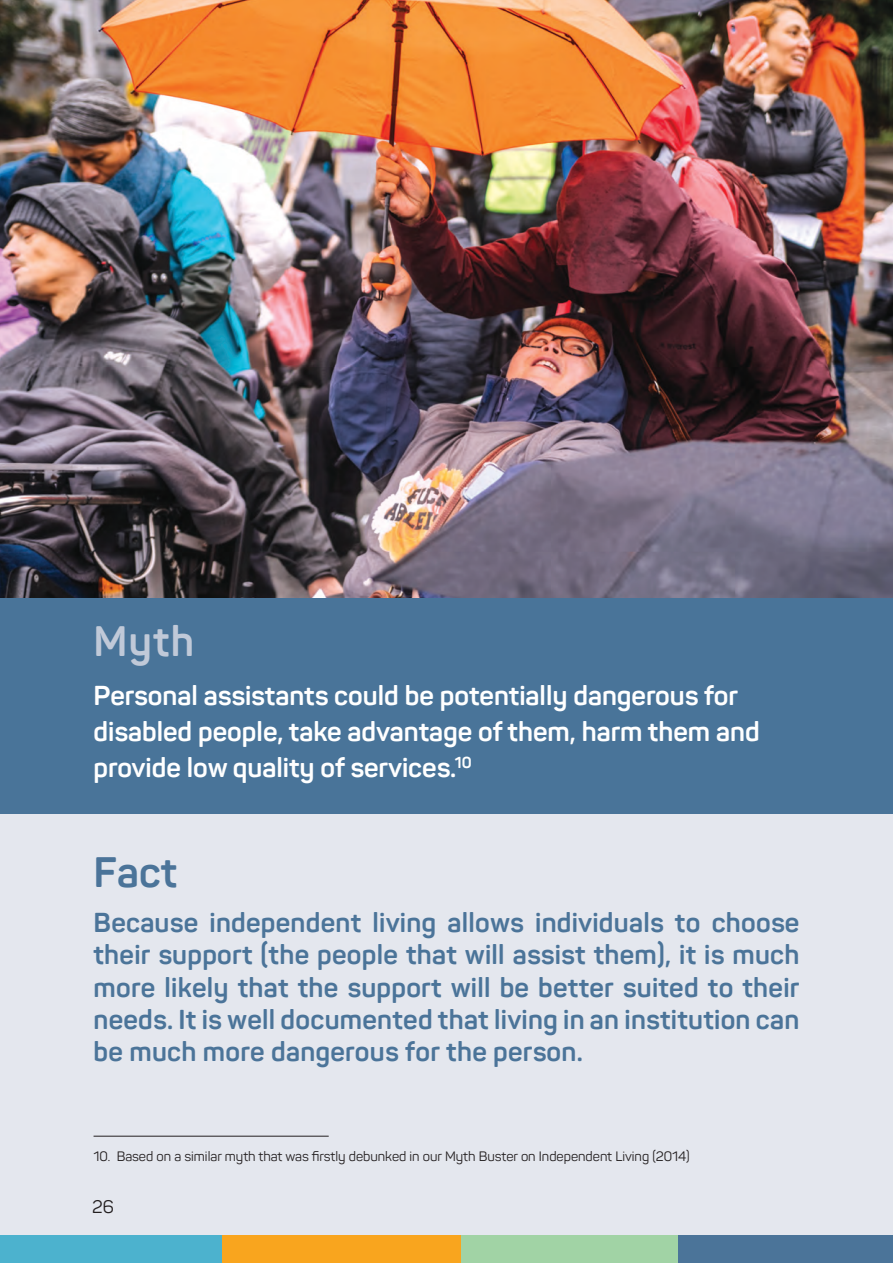
<style>
.page{position:relative;width:893px;height:1263px;background:#fff}
.page>*{position:absolute;margin:0;border:0;box-sizing:border-box;transform-origin:0 0}
.t1{font:700 42px "Panton";color:#c0c9d8}
.t2{font:700 42px "Panton";color:#4b7499}
.t3{font:700 27px/32.4px "Panton";letter-spacing:.01em;color:#4b7499;text-align:justify}
.t4{font:700 27px/36px "Panton";color:#fff}
.t5{font:18px "Panton";color:#231f20}
.t6{font:13.5px "Panton";color:#231f20}
</style>
<div class="page">
<div style="left:0;top:791px;width:893px;height:472px;background:#e4e7ee"></div>
<div style="left:0;top:591px;width:893px;height:222px;background:#497499"></div>
<hr style="left:892px;top:0;width:1px;height:1263px;background:#e4e7ee">
<hr style="left:94px;top:1136px;width:235px;height:1px;background:#231f20">
<div style="left:221px;top:1235px;width:240px;height:28px;background:#f9a51e"></div>
<div style="left:0;top:1235px;width:221px;height:28px;background:#4cb2ce"></div>
<div style="left:461px;top:1235px;width:217px;height:28px;background:#a1d3a5"></div>
<div style="left:678px;top:1235px;width:215px;height:28px;background:#4b7499"></div>
<img style="left:0;top:0;width:893px;height:597px">
<p class="t1" style="left:94px;top:615px;width:102px">Myth</p>
<p class="t4" style="left:94px;top:677px;width:668px">Personal assistants could be potentially dangerous for disabled people, take advantage of them, harm them and provide low quality of services.<sup>10</sup></p>
<p class="t2" style="left:94px;top:846px;width:85px">Fact</p>
<p class="t3" style="left:94px;top:906px;width:707px">Because independent living allows individuals to choose their support (the people that will assist them), it is much more likely that the support will be better suited to their needs. It is well documented that living in an institution can be much more dangerous for the person.</p>
<p class="t6" style="left:94px;top:1148px;width:598px">10. Based on a similar myth that was firstly debunked in our Myth Buster on Independent Living (2014)</p>
<p class="t5" style="left:92px;top:1195px;width:23px">26</p>
</div>
